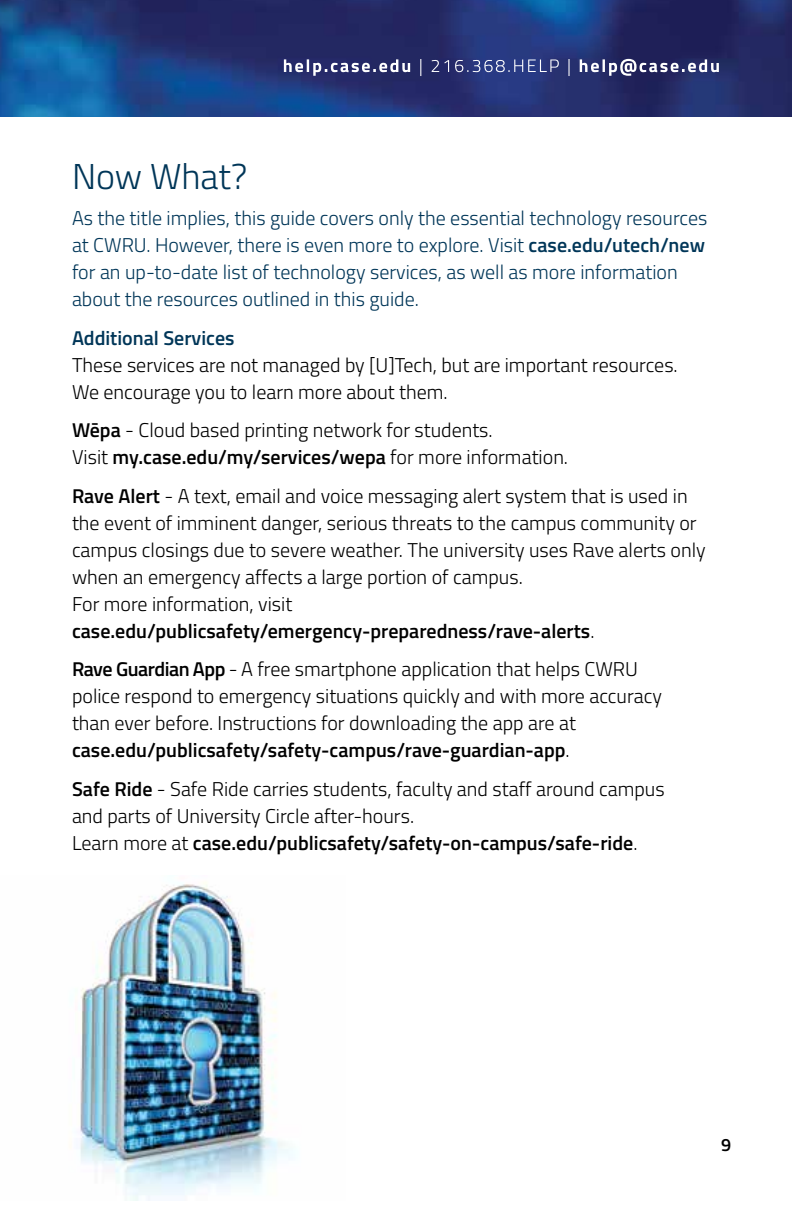
<style>
.page{position:relative;width:792px;height:1224px;background:#fff}
.page>*{position:absolute;margin:0;border:0;box-sizing:border-box;transform-origin:0 0}
.headline{font:300 36px "Titillium";color:#003658}
.body{font:300 20px/27px "Titillium";color:#000}
.body-2{font:300 20px/27px "Titillium";color:#003658}
.subhead{font:600 20px "Titillium";color:#003658}
.t1{font:600 18px "Titillium";color:#000}
.s1{font-weight:600}
</style>
<div class="page">
<img style="left:0;top:0;width:792px;height:116px">
<svg style="left:284px;top:59px;width:435px;height:17px;background:#545a8b"></svg>
<img style="left:80px;top:882px;width:215px;height:319px">
<h1 class="headline" style="left:72px;top:150px;width:177px">Now What?</h1>
<p class="body-2" style="left:72px;top:204px;width:637px">As the title implies, this guide covers only the essential technology resources at CWRU. However, there is even more to explore. Visit <span class="s1">case.edu/utech/new </span>for an up-to-date list of technology services, as well as more information about the resources outlined in this guide.</p>
<h2 class="subhead" style="left:72px;top:323px;width:164px">Additional Services</h2>
<p class="body" style="left:72px;top:350px;width:607px">These services are not managed by [U]Tech, but are important resources.<br>We encourage you to learn more about them.</p>
<p class="body" style="left:72px;top:416px;width:498px"><span class="s1">Wēpa</span> - Cloud based printing network for students.<br>Visit <span class="s1">my.case.edu/my/services/wepa</span> for more information.</p>
<p class="body" style="left:72px;top:481px;width:635px"><span class="s1">Rave Alert</span> - A text, email and voice messaging alert system that is used in the event of imminent danger, serious threats to the campus community or campus closings due to severe weather. The university uses Rave alerts only when an emergency affects a large portion of campus.<br>For more information, visit <span class="s1">case.edu/publicsafety/emergency-preparedness/rave-alerts</span>.</p>
<p class="body" style="left:72px;top:655px;width:592px"><span class="s1">Rave Guardian App</span> - A free smartphone application that helps CWRU police respond to emergency situations quickly and with more accuracy than ever before. Instructions for downloading the app are at <span class="s1">case.edu/publicsafety/safety-campus/rave-guardian-app</span>.</p>
<p class="body" style="left:72px;top:774px;width:594px"><span class="s1">Safe Ride</span> - Safe Ride carries students, faculty and staff around campus and parts of University Circle after-hours.<br>Learn more at <span class="s1">case.edu/publicsafety/safety-on-campus/safe-ride</span>.</p>
<p class="t1" style="left:721px;top:1131px;width:12px">9</p>
</div>
